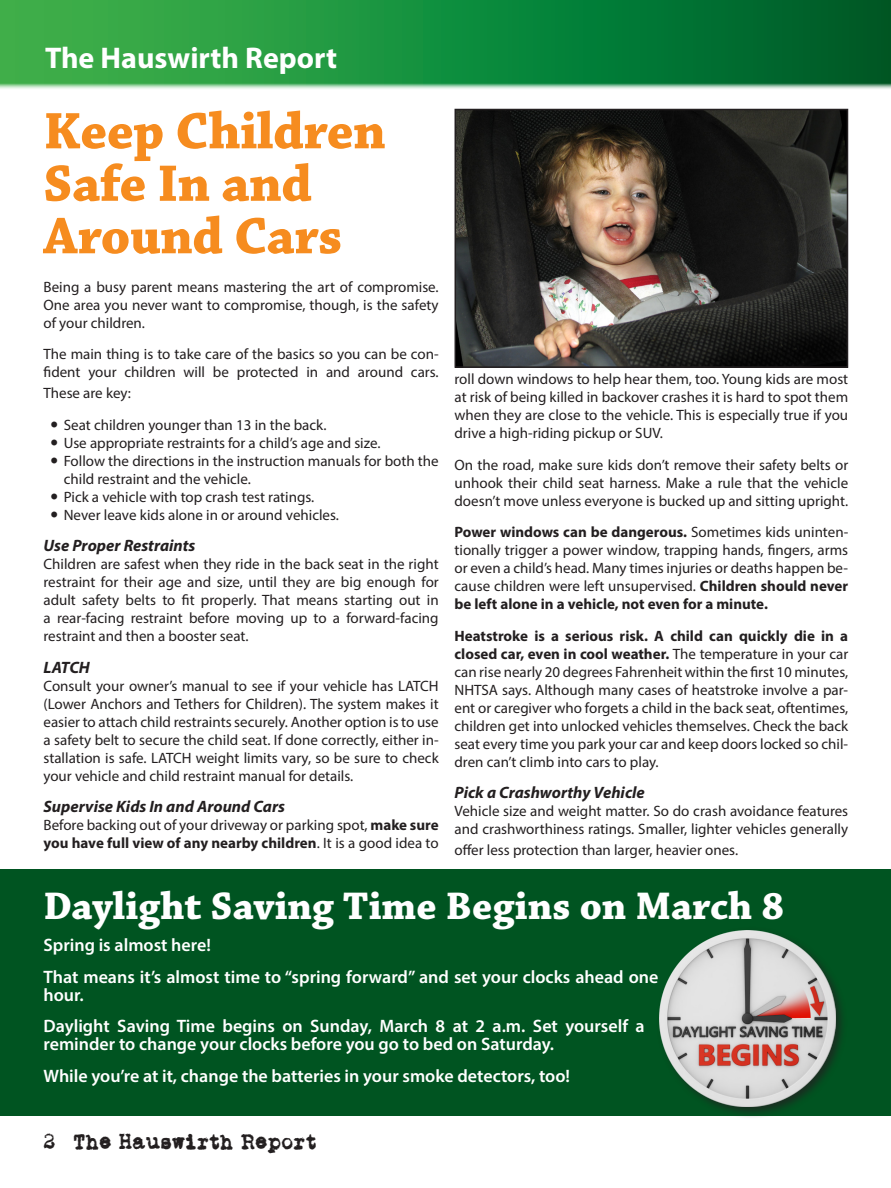
<style>
.page{position:relative;width:891px;height:1188px;background:#fff}
.page>*{position:absolute;margin:0;border:0;box-sizing:border-box;transform-origin:0 0}
.t1{font:700 54px/52.5px "Chaparral Pro";letter-spacing:-.01em;color:#f68c1f}
.t2{font:700 40.5px "Chaparral Pro";color:#fff}
.t3{font:700 30px "Myriad Pro";color:#fff}
.t4{font:600 18px/31.5px "Myriad Pro";color:#fff}
.t5{font:18px "L.C.Smith 5 typewriter";color:#231f20}
.t6{font:italic 700 16.5px "Myriad Pro";color:#231f20}
.t7{font:15px/18px "Myriad Pro";color:#231f20;text-align:justify}
.s1{font-weight:700}
</style>
<div class="page">
<svg style="left:0;top:0;width:891px;height:89px;background:#1f8e42"></svg>
<div style="left:0;top:869px;width:891px;height:247px;background:#005421"></div>
<img style="left:458px;top:112px;width:387px;height:253px">
<div style="left:455px;top:109px;width:393px;height:259px;border:2px solid #231f20"></div>
<div style="left:656px;top:926px;width:192px;height:193px;background:#231f20;opacity:.75"></div>
<img style="left:659px;top:930px;width:176px;height:176px">
<h3 class="t3" style="left:45px;top:38px;width:294px">The Hauswirth Report</h3>
<h1 class="t1" style="left:44px;top:107px;width:344px">Keep Children<br>Safe In and<br>Around Cars</h1>
<p class="t7" style="left:44px;top:277px;width:397px">Being a busy parent means mastering the art of compromise.<br>One area you never want to compromise, though, is the safety of your children.</p>
<p class="t7" style="left:44px;top:345px;width:397px">The main thing is to take care of the basics so you can be con&shy;fident your children will be protected in and around cars.</p>
<p class="t7" style="left:64px;top:377px;width:263px;line-height:31.5px;text-indent:-20px">These are key:<br>Seat children younger than 13 in the back.</p>
<p class="t7" style="left:64px;top:433px;width:377px;text-align:left">Use appropriate restraints for a child’s age and size.<br>Follow the directions in the instruction manuals for both the child restraint and the vehicle.<br>Pick a vehicle with top crash test ratings.<br>Never leave kids alone in or around vehicles.</p>
<p class="t6" style="left:44px;top:535px;width:153px">Use Proper Restraints</p>
<p class="t7" style="left:44px;top:555px;width:397px">Children are safest when they ride in the back seat in the right restraint for their age and size, until they are big enough for adult safety belts to fit properly. That means starting out in a rear-facing restraint before moving up to a forward-facing restraint and then a booster seat.</p>
<p class="t6" style="left:44px;top:656px;width:48px">LATCH</p>
<p class="t7" style="left:44px;top:676px;width:397px">Consult your owner’s manual to see if your vehicle has LATCH (Lower Anchors and Tethers for Children). The system makes it easier to attach child restraints securely. Another option is to use a safety belt to secure the child seat. If done correctly, either in&shy;stallation is safe. LATCH weight limits vary, so be sure to check your vehicle and child restraint manual for details.</p>
<p class="t6" style="left:44px;top:796px;width:243px">Supervise Kids In and Around Cars</p>
<p class="t7" style="left:44px;top:816px;width:397px">Before backing out of your driveway or parking spot, <span class="s1">make sure you have full view of any nearby children</span>. It is a good idea to</p>
<h2 class="t2" style="left:44px;top:882px;width:742px">Daylight Saving Time Begins on March 8</h2>
<p class="t4" style="left:44px;top:929px;width:617px">Spring is almost here!<br>That means it’s almost time to “spring forward” and set your clocks ahead one</p>
<p class="t4" style="left:44px;top:978px;width:603px">hour.<br>Daylight Saving Time begins on Sunday, March 8 at 2 a.m. Set yourself a</p>
<p class="t4" style="left:44px;top:1028px;width:528px">reminder to change your clocks before you go to bed on Saturday.<br>While you’re at it, change the batteries in your smoke detectors, too!</p>
<p class="t7" style="left:455px;top:370px;width:395px">roll down windows to help hear them, too. Young kids are most at risk of being killed in backover crashes it is hard to spot them when they are close to the vehicle. This is especially true if you drive a high-riding pickup or SUV.</p>
<p class="t7" style="left:455px;top:456px;width:395px">On the road, make sure kids don’t remove their safety belts or unhook their child seat harness. Make a rule that the vehicle doesn’t move unless everyone is bucked up and sitting upright.</p>
<p class="t7" style="left:455px;top:523px;width:395px"><span class="s1">Power windows can be dangerous.</span> Sometimes kids uninten&shy;tionally trigger a power window, trapping hands, fingers, arms or even a child’s head. Many times injuries or deaths happen be&shy;cause children were left unsupervised. <span class="s1">Children should never be left alone in a vehicle, not even for a minute.</span></p>
<p class="t7" style="left:455px;top:627px;width:395px"><span class="s1">Heatstroke is a serious risk. A child can quickly die in a closed car, even in cool weather.</span> The temperature in your car can rise nearly 20 degrees Fahrenheit within the first 10 minutes, NHTSA says. Although many cases of heatstroke involve a par&shy;ent or caregiver who forgets a child in the back seat, oftentimes, children get into unlocked vehicles themselves. Check the back seat every time you park your car and keep doors locked so chil&shy;dren can’t climb into cars to play.</p>
<p class="t6" style="left:455px;top:782px;width:192px">Pick a Crashworthy Vehicle</p>
<p class="t7" style="left:455px;top:802px;width:395px">Vehicle size and weight matter. So do crash avoidance features and crashworthiness ratings. Smaller, lighter vehicles generally</p>
<p class="t7" style="left:455px;top:841px;width:284px">offer less protection than larger, heavier ones.</p>
<p class="t5" style="left:44px;top:1127px;width:274px">2 The Hauswirth Report</p>
</div>
